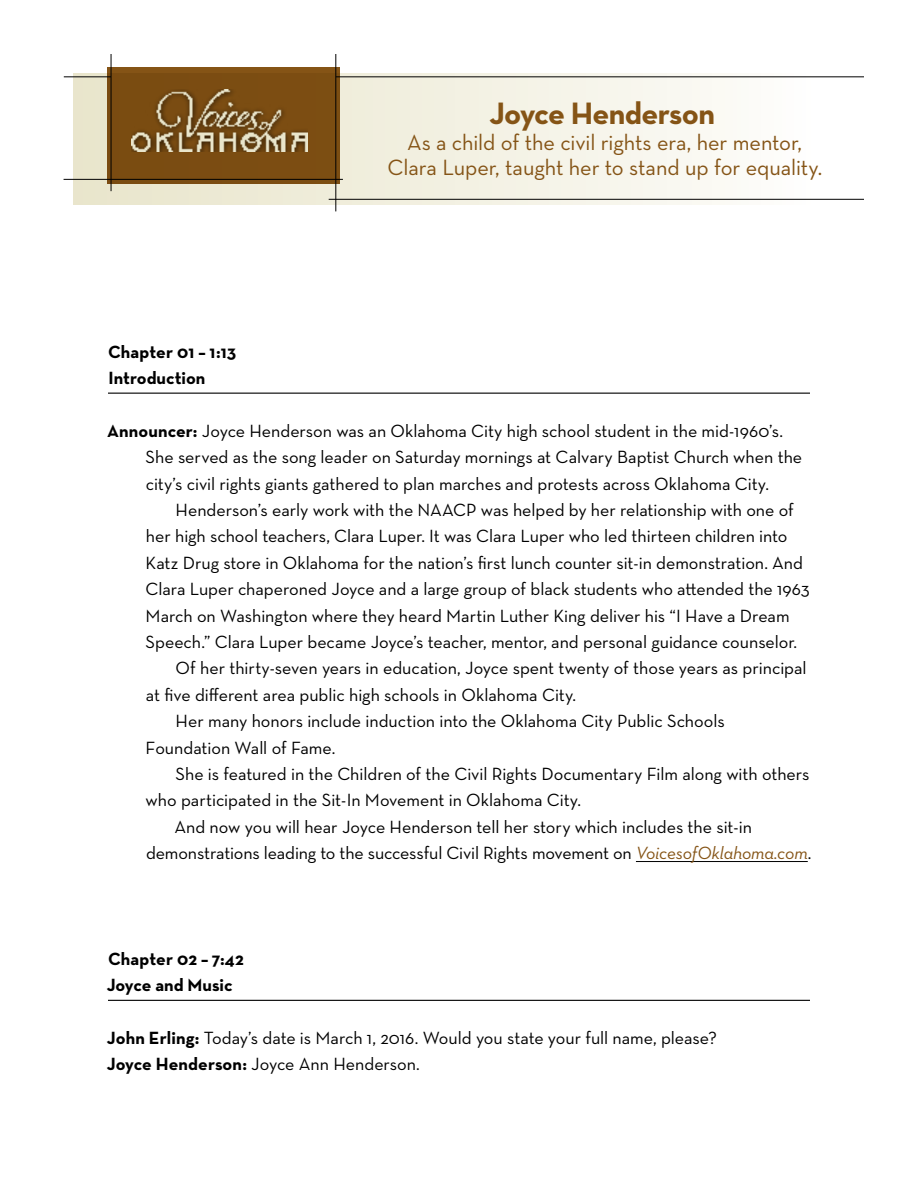
<style>
.page{position:relative;width:918px;height:1188px;background:#fff}
.page>*{position:absolute;margin:0;border:0;box-sizing:border-box;transform-origin:0 0}
.t1{font:700 31.5px "Neutraface Text";letter-spacing:-.025em;color:#855416}
.t2{font:22.5px/25.5px "Neutraface Text";letter-spacing:-.005em;color:#855416;text-align:center}
.t3{font:18px/26.4px "Neutraface Text";letter-spacing:-.005em;color:#000}
.t4{font:700 18px/26.4px "Neutraface Text";color:#000}
.s1{font-weight:700}
.s2{font-style:italic;color:#855416}
</style>
<div class="page">
<hr style="left:108px;top:393px;width:702px;height:1px;background:#000">
<hr style="left:636px;top:861px;width:172px;height:1px;background:#000">
<hr style="left:108px;top:1000px;width:702px;height:1px;background:#000">
<div style="left:74px;top:73px;width:757px;height:132px;background:linear-gradient(to right,#e8e4ca,#fefefc)"></div>
<div style="left:107px;top:68px;width:232px;height:116px;background:#7b4d12"></div>
<img style="left:131px;top:89px;width:176px;height:63px">
<hr style="left:336px;top:77px;width:528px;height:1px;background:#000">
<hr style="left:64px;top:77px;width:47px;height:1px;background:#000">
<hr style="left:329px;top:199px;width:535px;height:1px;background:#000">
<hr style="left:64px;top:179px;width:279px;height:1px;background:#000">
<hr style="left:111px;top:54px;width:1px;height:137px;background:#000">
<hr style="left:336px;top:54px;width:1px;height:157px;background:#000">
<h1 class="t1" style="left:489px;top:93px;width:227px">Joyce Henderson</h1>
<p class="t2" style="left:387px;top:129px;width:436px">As a child of the civil rights era, her mentor,<br>Clara Luper, taught her to stand up for equality.</p>
<p class="t4" style="left:108px;top:338px;width:130px">Chapter 01 – 1:13<br>Introduction</p>
<p class="t3" style="left:146px;top:417px;width:658px;text-indent:-39px"><span class="s1">Announcer:</span> Joyce Henderson was an Oklahoma City high school student in the mid-1960’s.<br>She served as the song leader on Saturday mornings at Calvary Baptist Church when the city’s civil rights giants gathered to plan marches and protests across Oklahoma City.</p>
<p class="t3" style="left:176px;top:496px;width:620px">Henderson’s early work with the NAACP was helped by her relationship with one of</p>
<p class="t3" style="left:146px;top:523px;width:643px">her high school teachers, Clara Luper. It was Clara Luper who led thirteen children into</p>
<p class="t3" style="left:146px;top:549px;width:659px">Katz Drug store in Oklahoma for the nation’s first lunch counter sit-in demonstration. And</p>
<p class="t3" style="left:146px;top:576px;width:666px">Clara Luper chaperoned Joyce and a large group of black students who attended the 1963</p>
<p class="t3" style="left:146px;top:602px;width:646px">March on Washington where they heard Martin Luther King deliver his “I Have a Dream</p>
<p class="t3" style="left:146px;top:628px;width:653px">Speech.” Clara Luper became Joyce’s teacher, mentor, and personal guidance counselor.</p>
<p class="t3" style="left:176px;top:655px;width:633px">Of her thirty-seven years in education, Joyce spent twenty of those years as principal</p>
<p class="t3" style="left:146px;top:681px;width:432px">at five different area public high schools in Oklahoma City.</p>
<p class="t3" style="left:176px;top:708px;width:551px">Her many honors include induction into the Oklahoma City Public Schools</p>
<p class="t3" style="left:146px;top:734px;width:191px">Foundation Wall of Fame.</p>
<p class="t3" style="left:176px;top:760px;width:636px">She is featured in the Children of the Civil Rights Documentary Film along with others</p>
<p class="t3" style="left:146px;top:787px;width:437px">who participated in the Sit-In Movement in Oklahoma City.</p>
<p class="t3" style="left:174px;top:813px;width:579px">And now you will hear Joyce Henderson tell her story which includes the sit-in</p>
<p class="t3" style="left:146px;top:840px;width:667px">demonstrations leading to the successful Civil Rights movement on <span class="s2">VoicesofOklahoma.com</span>.</p>
<p class="t4" style="left:107px;top:945px;width:139px">Chapter 02 – 7:42<br>Joyce and Music</p>
<p class="t3" style="left:107px;top:1024px;width:612px"><span class="s1">John Erling:</span> Today’s date is March 1, 2016. Would you state your full name, please?<br><span class="s1">Joyce Henderson:</span> Joyce Ann Henderson.</p>
</div>
